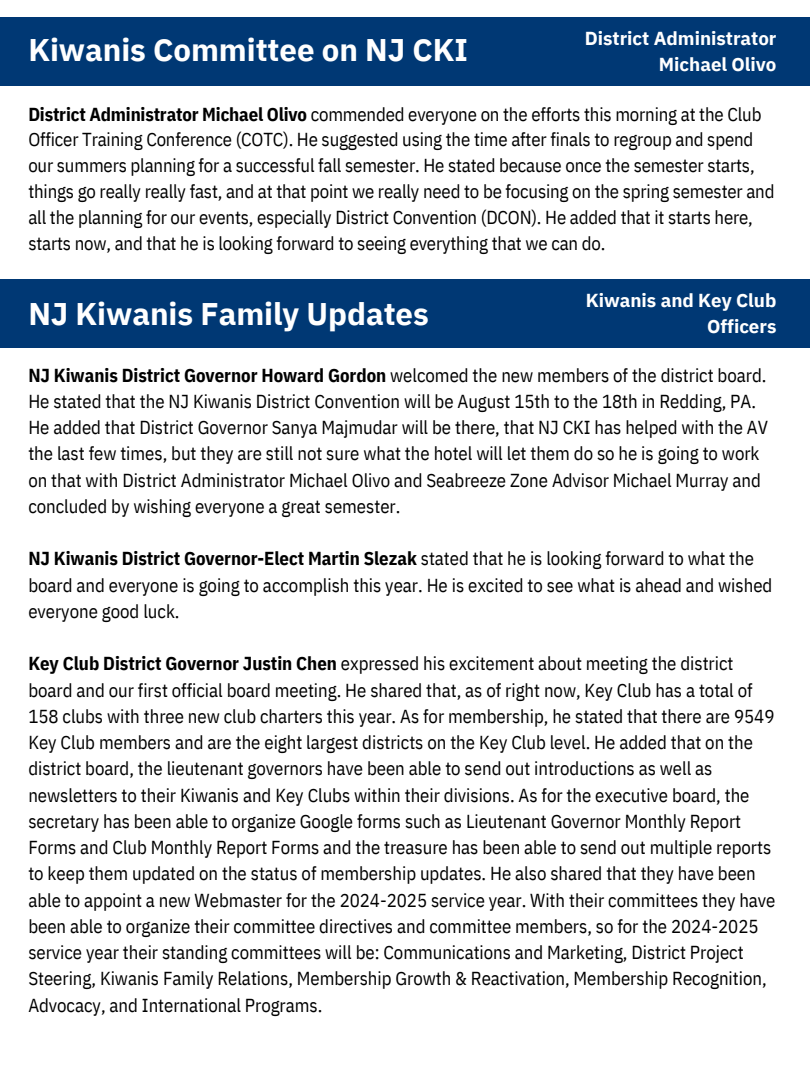
<style>
.page{position:relative;width:810px;height:1080px;background:#fff}
.page>*{position:absolute;margin:0;border:0;box-sizing:border-box;transform-origin:0 0}
.t1{font:700 31.25px "IBM Plex Sans";color:#fff}
.t2{font:18.75px/26.2px "IBM Plex Sans Cond";color:#000}
.t3{font:700 18.75px/26.2px "IBM Plex Sans";color:#fff;text-align:right}
.s1{font-weight:700}
</style>
<div class="page">
<div style="left:0;top:18px;width:810px;height:68px;background:#003874"></div>
<div style="left:0;top:280px;width:810px;height:68px;background:#003874"></div>
<h2 class="t1" style="left:28px;top:29px;width:441px">Kiwanis Committee on NJ CKI</h2>
<h1 class="t3" style="left:585px;top:25px;width:193px">District Administrator<br>Michael Olivo</h1>
<p class="t2" style="left:28px;top:101px;width:748px;line-height:25.8px"><span class="s1">District Administrator Michael Olivo</span> commended everyone on the efforts this morning at the Club Officer Training Conference (COTC). He suggested using the time after finals to regroup and spend our summers planning for a successful fall semester. He stated because once the semester starts, things go really really fast, and at that point we really need to be focusing on the spring semester and all the planning for our events, especially District Convention (DCON). He added that it starts here, starts now, and that he is looking forward to seeing everything that we can do.</p>
<h1 class="t1" style="left:28px;top:293px;width:402px">NJ Kiwanis Family Updates</h1>
<h2 class="t3" style="left:586px;top:287px;width:192px">Kiwanis and Key Club<br>Officers</h2>
<p class="t2" style="left:28px;top:361px;width:741px"><span class="s1">NJ Kiwanis District Governor Howard Gordon</span> welcomed the new members of the district board.<br>He stated that the NJ Kiwanis District Convention will be August 15th to the 18th in Redding, PA.<br>He added that District Governor Sanya Majmudar will be there, that NJ CKI has helped with the AV the last few times, but they are still not sure what the hotel will let them do so he is going to work on that with District Administrator Michael Olivo and Seabreeze Zone Advisor Michael Murray and concluded by wishing everyone a great semester.</p>
<p class="t2" style="left:28px;top:545px;width:746px"><span class="s1">NJ Kiwanis District Governor-Elect Martin Slezak</span> stated that he is looking forward to what the board and everyone is going to accomplish this year. He is excited to see what is ahead and wished everyone good luck.</p>
<p class="t2" style="left:28px;top:650px;width:749px"><span class="s1">Key Club District Governor Justin Chen</span> expressed his excitement about meeting the district board and our first official board meeting. He shared that, as of right now, Key Club has a total of 158 clubs with three new club charters this year. As for membership, he stated that there are 9549<br>Key Club members and are the eight largest districts on the Key Club level. He added that on the district board, the lieutenant governors have been able to send out introductions as well as newsletters to their Kiwanis and Key Clubs within their divisions. As for the executive board, the secretary has been able to organize Google forms such as Lieutenant Governor Monthly Report Forms and Club Monthly Report Forms and the treasure has been able to send out multiple reports to keep them updated on the status of membership updates. He also shared that they have been able to appoint a new Webmaster for the 2024-2025 service year. With their committees they have been able to organize their committee directives and committee members, so for the 2024-2025 service year their standing committees will be: Communications and Marketing, District Project Steering, Kiwanis Family Relations, Membership Growth &amp; Reactivation, Membership Recognition, Advocacy, and International Programs.</p>
</div>
